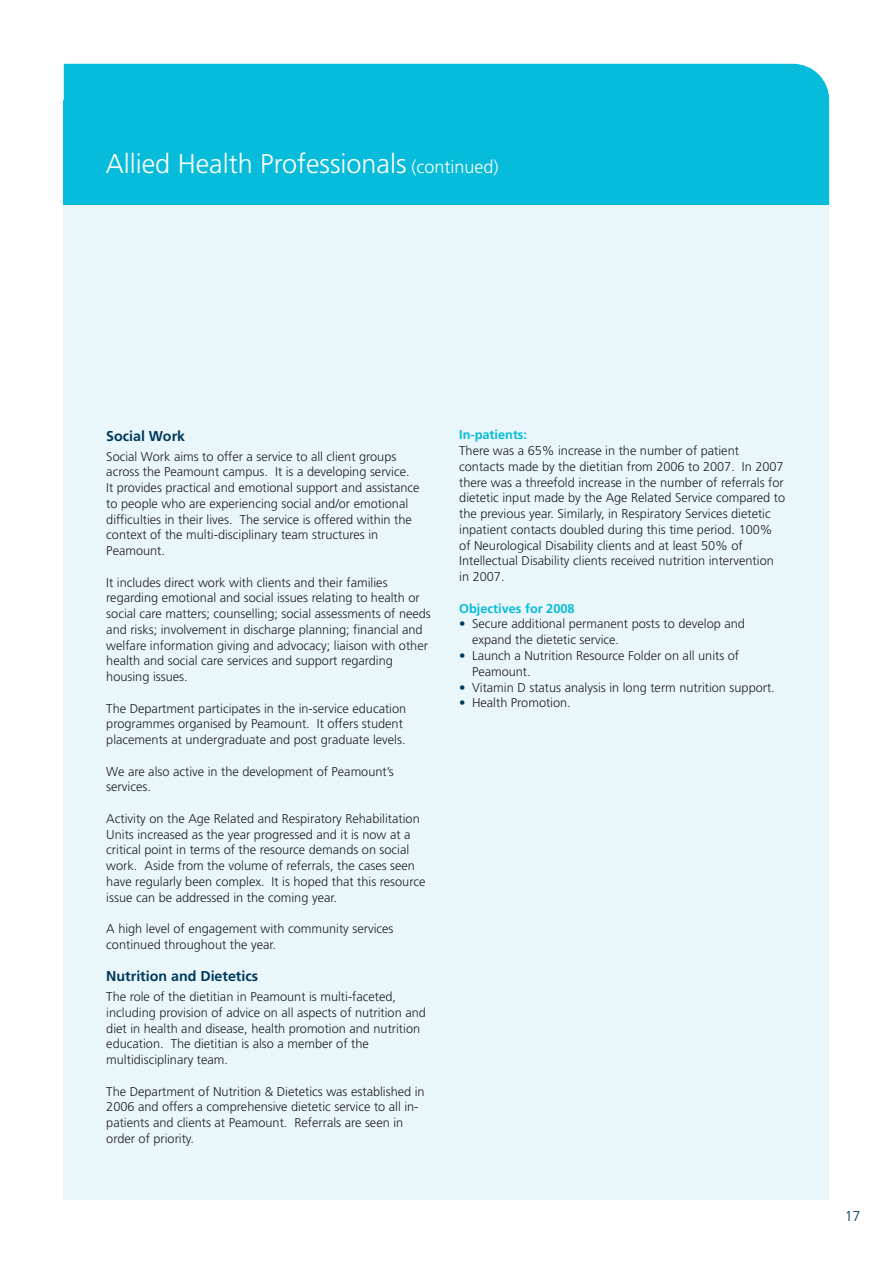
<style>
.page{position:relative;width:893px;height:1263px;background:#fff}
.page>*{position:absolute;margin:0;border:0;box-sizing:border-box;transform-origin:0 0}
.t1{font:300 27px "Frutiger";color:#fff}
.t2{font:700 14.25px "Frutiger";color:#00385c}
.t3{font:300 14.25px "Frutiger";color:#00385c}
.t4{font:300 12.75px/15.8px "Frutiger";color:#231f20}
.t5{font:700 12.75px "Frutiger";color:#07bbda}
.s1{font-size:18px}
.s2{color:#00385c}
</style>
<div class="page">
<div style="left:64px;top:191px;width:765px;height:1008px;background:#e9f7fa"></div>
<div style="left:64px;top:64px;width:765px;height:36px;background:#07bbda"></div>
<div style="left:64px;top:100px;width:765px;height:104px;background:#07bbda"></div>
<h1 class="t1" style="left:106px;top:153px;width:394px">Allied Health Professionals <span class="s1">(continued)</span></h1>
<p class="t2" style="left:106px;top:430px;width:80px">Social Work</p>
<p class="t4" style="left:106px;top:449px;width:315px">Social Work aims to offer a service to all client groups across the Peamount campus. It is a developing service.<br>It provides practical and emotional support and assistance to people who are experiencing social and/or emotional difficulties in their lives. The service is offered within the context of the multi-disciplinary team structures in Peamount.</p>
<p class="t4" style="left:106px;top:575px;width:326px">It includes direct work with clients and their families regarding emotional and social issues relating to health or social care matters; counselling; social assessments of needs and risks; involvement in discharge planning; financial and welfare information giving and advocacy; liaison with other health and social care services and support regarding housing issues.</p>
<p class="t4" style="left:106px;top:701px;width:301px">The Department participates in the in-service education programmes organised by Peamount. It offers student placements at undergraduate and post graduate levels.</p>
<p class="t4" style="left:106px;top:764px;width:289px">We are also active in the development of Peamount’s services.</p>
<p class="t4" style="left:106px;top:811px;width:321px">Activity on the Age Related and Respiratory Rehabilitation Units increased as the year progressed and it is now at a critical point in terms of the resource demands on social work. Aside from the volume of referrals, the cases seen have regularly been complex. It is hoped that this resource issue can be addressed in the coming year.</p>
<p class="t4" style="left:106px;top:922px;width:289px">A high level of engagement with community services continued throughout the year.</p>
<p class="t2" style="left:106px;top:970px;width:153px">Nutrition and Dietetics</p>
<p class="t4" style="left:106px;top:990px;width:321px">The role of the dietitian in Peamount is multi-faceted, including provision of advice on all aspects of nutrition and diet in health and disease, health promotion and nutrition education. The dietitian is also a member of the multidisciplinary team.</p>
<p class="t4" style="left:106px;top:1084px;width:320px">The Department of Nutrition &amp; Dietetics was established in 2006 and offers a comprehensive dietetic service to all in&shy;patients and clients at Peamount. Referrals are seen in order of priority.</p>
<p class="t5" style="left:459px;top:430px;width:69px">In-patients:</p>
<p class="t4" style="left:459px;top:444px;width:327px">There was a 65% increase in the number of patient contacts made by the dietitian from 2006 to 2007. In 2007 there was a threefold increase in the number of referrals for dietetic input made by the Age Related Service compared to the previous year. Similarly, in Respiratory Services dietetic inpatient contacts doubled during this time period. 100% of Neurological Disability clients and at least 50% of Intellectual Disability clients received nutrition intervention in 2007.</p>
<p class="t5" style="left:459px;top:603px;width:117px">Objectives for 2008</p>
<p class="t4" style="left:472px;top:617px;width:274px;text-indent:-13px"><span class="s2">•</span> Secure additional permanent posts to develop and expand the dietetic service.</p>
<p class="t4" style="left:472px;top:649px;width:269px;text-indent:-13px"><span class="s2">•</span> Launch a Nutrition Resource Folder on all units of<br>Peamount.</p>
<p class="t4" style="left:459px;top:680px;width:317px"><span class="s2">•</span> Vitamin D status analysis in long term nutrition support.</p>
<p class="t4" style="left:459px;top:696px;width:113px"><span class="s2">•</span> Health Promotion.</p>
<p class="t3" style="left:845px;top:1210px;width:17px">17</p>
</div>
